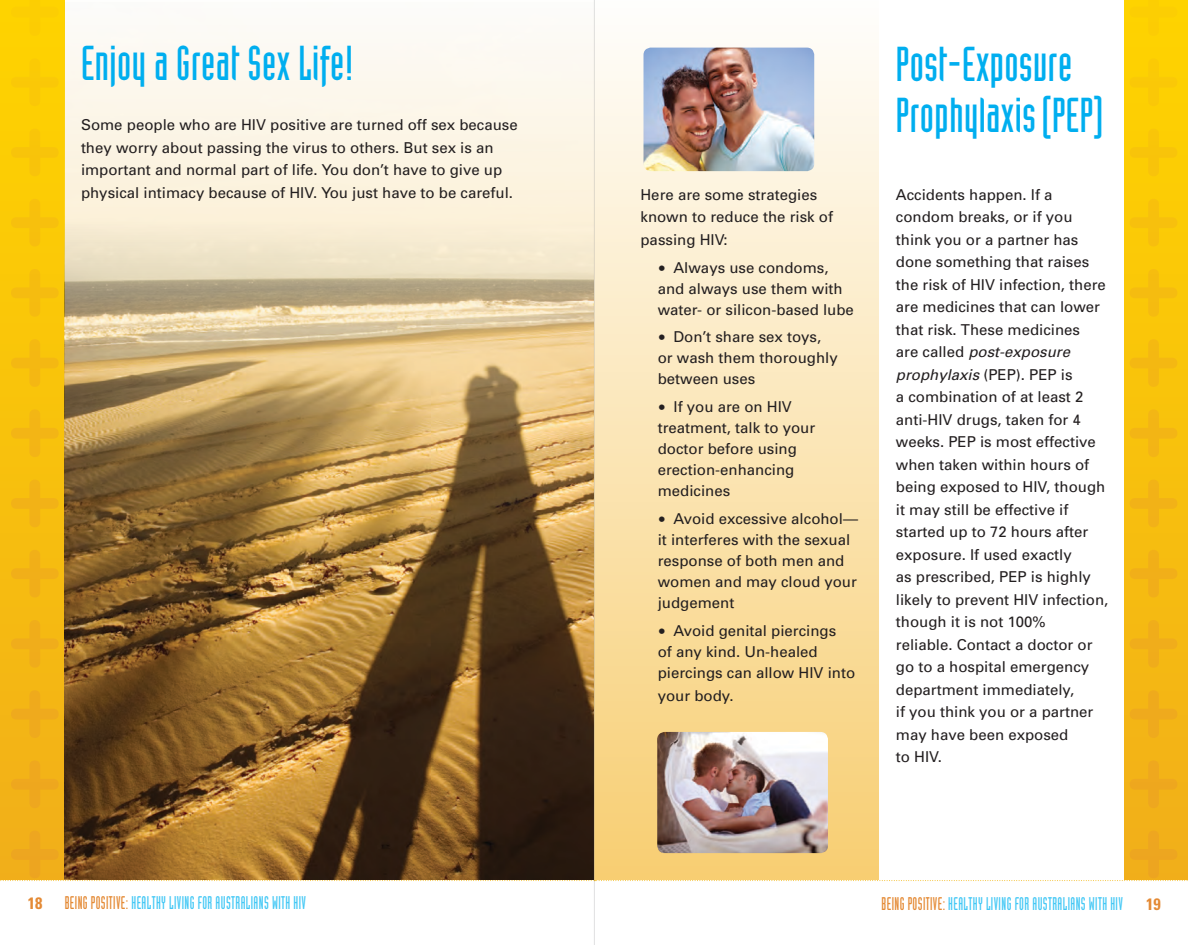
<style>
.page{position:relative;width:1188px;height:945px;background:#fff}
.page>*{position:absolute;margin:0;border:0;box-sizing:border-box;transform-origin:0 0}
.t1{font:48px/51px "Industria Solid";letter-spacing:.01em;color:#00aeef}
.t2{font:18px "Industria Solid";letter-spacing:.025em;color:#44c8f5;scale:.9 1}
.t3{font:700 condensed 16.5px "Univers";color:#e48a35}
.t4{font:15px/22.5px "Univers";color:#231f20}
.s1{font-family:"Verdana"}
.s2{font-style:italic}
.s3{font-family:"Univers";font-weight:700;font-stretch:condensed;font-size:16.5px;color:#e48a35}
.s4{color:#e48a35}
</style>
<div class="page">
<div style="left:0;top:0;width:64px;height:880px;background:linear-gradient(to bottom,#ffd400,#f1af1a)"></div>
<div style="left:64px;top:0;width:815px;height:880px;background:linear-gradient(to bottom,#fefefc,#f8ce72)"></div>
<img style="left:64px;top:3px;width:530px;height:828px">
<img style="left:644px;top:48px;width:170px;height:123px">
<img style="left:657px;top:732px;width:171px;height:99px">
<div style="left:11px;top:0;width:48px;height:36px;background:#fed201"></div>
<div style="left:11px;top:58px;width:48px;height:48px;background:#fdd002"></div>
<svg style="left:11px;top:129px;width:48px;height:47px"></svg>
<svg style="left:11px;top:199px;width:48px;height:48px"></svg>
<svg style="left:11px;top:269px;width:48px;height:48px"></svg>
<svg style="left:11px;top:339px;width:48px;height:48px"></svg>
<svg style="left:11px;top:409px;width:48px;height:48px"></svg>
<svg style="left:11px;top:480px;width:48px;height:47px"></svg>
<svg style="left:11px;top:550px;width:48px;height:48px"></svg>
<svg style="left:11px;top:620px;width:48px;height:48px"></svg>
<svg style="left:11px;top:690px;width:48px;height:48px"></svg>
<svg style="left:11px;top:760px;width:48px;height:48px"></svg>
<hr style="left:594px;top:0;width:1px;height:945px;background:#949698">
<div style="left:1124px;top:0;width:64px;height:880px;background:linear-gradient(to bottom,#ffd400,#f1af1a)"></div>
<div style="left:1130px;top:0;width:47px;height:36px;background:#fed201"></div>
<div style="left:1130px;top:58px;width:47px;height:48px;background:#fdd002"></div>
<svg style="left:1130px;top:129px;width:47px;height:47px"></svg>
<svg style="left:1130px;top:199px;width:47px;height:48px"></svg>
<svg style="left:1130px;top:269px;width:47px;height:48px"></svg>
<svg style="left:1130px;top:339px;width:47px;height:48px"></svg>
<svg style="left:1130px;top:409px;width:47px;height:48px"></svg>
<svg style="left:1130px;top:480px;width:47px;height:47px"></svg>
<svg style="left:1130px;top:550px;width:47px;height:48px"></svg>
<svg style="left:1130px;top:620px;width:47px;height:48px"></svg>
<svg style="left:1130px;top:690px;width:47px;height:48px"></svg>
<svg style="left:1130px;top:760px;width:47px;height:48px"></svg>
<svg style="left:0;top:831px;width:1188px;height:50px"></svg>
<h1 class="t1" style="left:81px;top:37px;width:274px">ENJOY A GREAT SEX LIFE!</h1>
<p class="t4" style="left:81px;top:114px;width:438px">Some people who are HIV positive are turned off sex because they worry about passing the virus to others. But sex is an important and normal part of life. You don’t have to give up physical intimacy because of HIV. You just have to be careful.</p>
<p class="t4" style="left:641px;top:183px;width:194px">Here are some strategies known to reduce the risk of passing HIV:</p>
<p class="t4" style="left:658px;top:257px;width:198px;line-height:21px"><span class="s1">•</span> Always use condoms, and always use them with water- or silicon-based lube</p>
<p class="t4" style="left:658px;top:326px;width:182px;line-height:21px"><span class="s1">•</span> Don’t share sex toys, or wash them thoroughly between uses</p>
<p class="t4" style="left:658px;top:396px;width:159px;line-height:21px"><span class="s1">•</span> If you are on HIV treatment, talk to your doctor before using erection-enhancing medicines</p>
<p class="t4" style="left:658px;top:508px;width:202px;line-height:21px"><span class="s1">•</span> Avoid excessive alcohol— it interferes with the sexual response of both men and women and may cloud your judgement</p>
<p class="t4" style="left:658px;top:620px;width:199px;line-height:21px"><span class="s1">•</span> Avoid genital piercings<br>of any kind. U n-healed piercings can allow HIV into</p>
<p class="t4" style="left:658px;top:684px;width:77px">your body.</p>
<h1 class="t1" style="left:896px;top:38px;width:210px">POST-EXPOSURE<br>PROPHYLAXIS (PEP)</h1>
<p class="t4" style="left:896px;top:183px;width:214px">Accidents happen. If a condom breaks, or if you think you or a partner has done something that raises the risk of HIV infection, there are medicines that can lower that risk. These medicines<br>are called <span class="s2">post-exposure prophylaxis</span> (PEP). PEP is<br>a combination of at least 2 anti-HIV drugs, taken for 4 weeks. PEP is most effective when taken within hours of being exposed to HIV, though it may still be effective if started up to 72 hours after exposure. If used exactly<br>as prescribed, PEP is highly likely to prevent HIV infection, though it is not 100%<br>reliable. Contact a doctor or go to a hospital emergency department immediately,<br>if you think you or a partner may have been exposed<br>to HIV.</p>
<p class="t2" style="left:28px;top:893px;width:303px"><span class="s3">18</span> <span class="s4">BEING POSITIVE:</span> HEALTHY LIVING FOR AUSTRALIANS WITH HIV</p>
<p class="t2" style="left:882px;top:893px;width:262px"><span class="s4">BEING POSITIVE:</span> HEALTHY LIVING FOR AUSTRALIANS WITH HIV</p>
<p class="t3" style="left:1146px;top:894px;width:16px">19</p>
</div>
